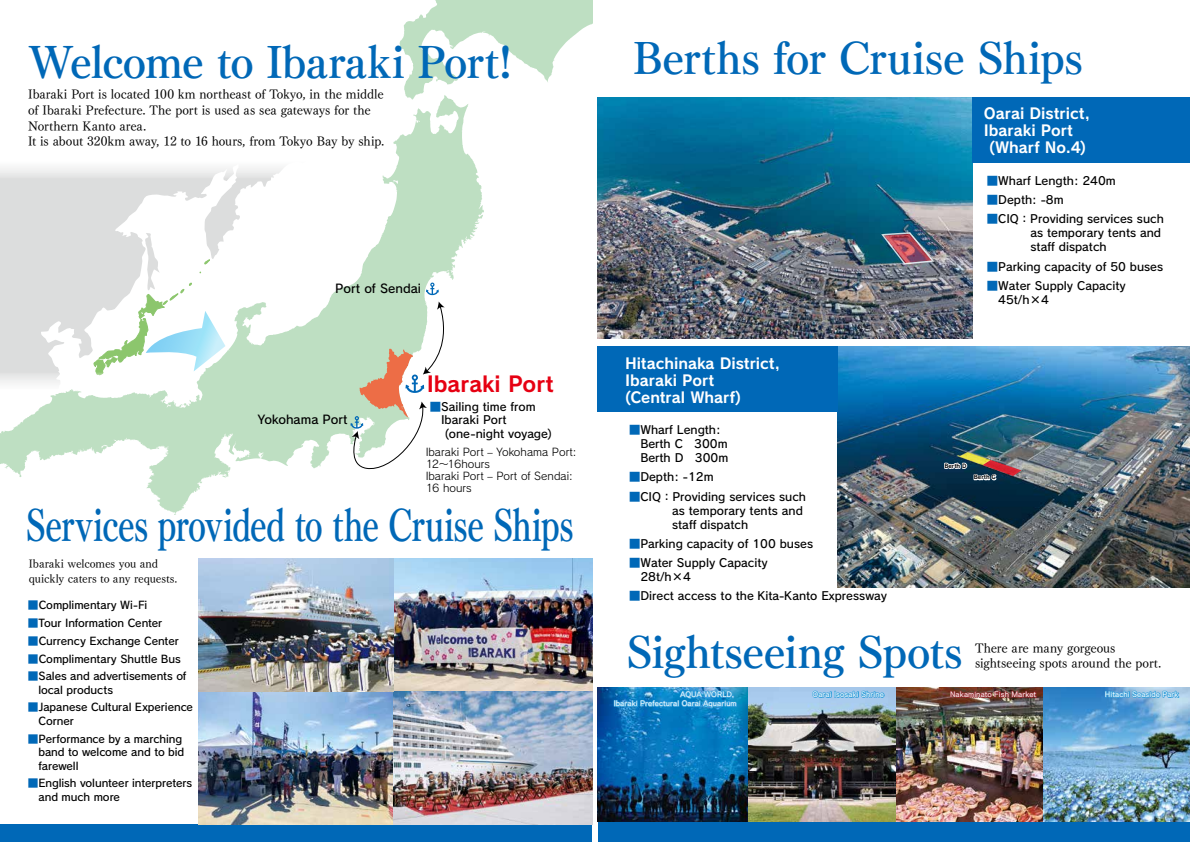
<style>
.page{position:relative;width:1190px;height:842px;background:#fff}
.page>*{position:absolute;margin:0;border:0;box-sizing:border-box;transform-origin:0 0}
.t1{font:42.5px "Tsuku Min Pro B";letter-spacing:-.025em;color:#0068b7}
.t2{font:42.5px "Tsuku Min Pro B";letter-spacing:-.025em;color:#0068b7;scale:.77 1}
.t3{font:21.3px "Rodin Pro B";color:#e60012}
.t4{font:14.9px/17px "Rodin Pro B";color:#fff}
.t5{font:12.8px/15.6px "Tsuku Min Pro M";letter-spacing:-.01em;color:#000}
.t6{font:12px "Rodin Pro DB";color:#000}
.t7{font:11.3px/14.2px "Rodin Pro DB";color:#000}
.t8{font:11.3px/14.9px "Tsuku Min Pro M";letter-spacing:-.01em;color:#000}
.t9{font:10.6px/13.5px "Rodin Pro DB";letter-spacing:-.005em;color:#000}
.t10{font:10.6px/12px "Rodin Pro M";letter-spacing:.005em;color:#000}
.t11{font:7.8px/9.2px "Cezanne Pro M";letter-spacing:.01em;color:#fff}
.t12{font:5.7px "Rodin Pro B";color:#000}
.s1{color:#0068b7}
</style>
<div class="page">
<div style="left:0;top:825px;width:592px;height:17px;background:#0068b7"></div>
<img style="left:198px;top:558px;width:394px;height:267px">
<svg style="left:172px;top:100px;width:312px;height:415px"></svg>
<svg style="left:0;top:100px;width:353px;height:412px"></svg>
<svg style="left:84px;top:396px;width:4px;height:4px"></svg>
<svg style="left:52px;top:403px;width:9px;height:16px"></svg>
<svg style="left:2px;top:427px;width:10px;height:9px"></svg>
<svg style="left:94px;top:233px;width:132px;height:143px"></svg>
<svg style="left:426px;top:283px;width:13px;height:12px"></svg>
<svg style="left:350px;top:302px;width:100px;height:171px"></svg>
<div style="left:598px;top:821px;width:592px;height:21px;background:#0068b7"></div>
<img style="left:598px;top:97px;width:374px;height:241px">
<img style="left:881px;top:232px;width:53px;height:33px">
<img style="left:838px;top:347px;width:352px;height:241px">
<img style="left:598px;top:687px;width:592px;height:134px">
<div style="left:972px;top:97px;width:218px;height:65px;background:#0068b7"></div>
<div style="left:598px;top:347px;width:240px;height:65px;background:#0068b7"></div>
<svg style="left:943px;top:452px;width:78px;height:30px;background:#5c6064"></svg>
<svg style="left:949px;top:689px;width:89px;height:11px"></svg>
<svg style="left:811px;top:690px;width:74px;height:9px"></svg>
<svg style="left:1104px;top:690px;width:78px;height:9px"></svg>
<svg style="left:614px;top:688px;width:124px;height:21px;background:#2590cd"></svg>
<svg style="left:399px;top:0;width:203px;height:100px"></svg>
<h1 class="t1" style="left:28px;top:29px;width:486px">Welcome to Ibaraki Port!</h1>
<p class="t5" style="left:28px;top:85px;width:358px">Ibaraki Port is located 100 km northeast of Tokyo in, the middle of Ibaraki Prefecture. The port is used as sea gateways for the Northern Kanto area.<br>It is about 320km away, 12 to 16 hours, from Tokyo Bay by ship.</p>
<p class="t6" style="left:335px;top:280px;width:87px">Port of Sendai</p>
<p class="t6" style="left:258px;top:411px;width:91px">Yokohama Port</p>
<h2 class="t3" style="left:427px;top:370px;width:128px">Ibaraki Port</h2>
<p class="t7" style="left:430px;top:399px;width:124px;line-height:13.5px"><span class="s1">■</span>Sailing time from　Ibaraki Port<br>　 (one-night voyage(</p>
<p class="t10" style="left:426px;top:446px;width:153px">Ibaraki Port ‒ Yokohama Port:<br>12～16hours<br>Ibaraki Port ‒ Port of Sendai:<br>16 hours</p>
<h1 class="t2" style="left:26px;top:492px;width:713px">Services provided to the Cruise Ships</h1>
<p class="t8" style="left:29px;top:555px;width:150px">Ibaraki welcomes you and quickly caters to any requests.</p>
<p class="t9" style="left:28px;top:598px;width:121px"><span class="s1">■</span>Complimentary Wi-Fi</p>
<p class="t9" style="left:28px;top:616px;width:136px"><span class="s1">■</span>Tour Information Center</p>
<p class="t9" style="left:28px;top:634px;width:152px"><span class="s1">■</span>Currency Exchange Center</p>
<p class="t9" style="left:28px;top:651px;width:154px"><span class="s1">■</span>Complimentary Shuttle Bus</p>
<p class="t9" style="left:28px;top:669px;width:160px"><span class="s1">■</span>Sales and advertisements of　local products</p>
<p class="t9" style="left:28px;top:700px;width:167px"><span class="s1">■</span>Japanese Cultural Experience　Corner</p>
<p class="t9" style="left:28px;top:731px;width:158px"><span class="s1">■</span>Performance by a marching　band to welcome and to bid　farewell</p>
<p class="t9" style="left:28px;top:776px;width:166px"><span class="s1">■</span>English volunteer interpreters　and much more</p>
<h1 class="t1" style="left:633px;top:25px;width:452px">Berths for Cruise Ships</h1>
<h3 class="t4" style="left:984px;top:104px;width:107px">Oarai District,</h3>
<h3 class="t4" style="left:984px;top:121px;width:91px">Ibaraki Port</h3>
<h3 class="t4" style="left:989px;top:138px;width:99px">(Wharf No.4(</h3>
<p class="t7" style="left:987px;top:173px;width:130px"><span class="s1">■</span>Wharf Length: 240m</p>
<p class="t7" style="left:987px;top:192px;width:78px"><span class="s1">■</span>Depth: -8m</p>
<p class="t7" style="left:1030px;top:211px;width:135px;text-indent:-43px"><span class="s1">■</span>CIQ：Providing services such as temporary tents and staff dispatch</p>
<p class="t7" style="left:987px;top:259px;width:178px"><span class="s1">■</span>Parking capacity of 50 buses</p>
<p class="t7" style="left:987px;top:278px;width:140px"><span class="s1">■</span>Water Supply Capacity　 4 5 h/t × 4</p>
<h3 class="t4" style="left:625px;top:354px;width:156px">Hitachinaka District,<br>Ibaraki Port<br>(Central Wharf(</h3>
<p class="t7" style="left:629px;top:422px;width:101px"><span class="s1">■</span>Wharf Length:　Berth C　300m　Berth D　300m</p>
<p class="t7" style="left:629px;top:470px;width:86px"><span class="s1">■</span>Depth: -12m</p>
<p class="t7" style="left:629px;top:489px;width:179px"><span class="s1">■</span>CIQ：Providing services such　　 　as temporary tents and　　 　staff dispatch</p>
<p class="t7" style="left:629px;top:536px;width:186px"><span class="s1">■</span>Parking capacity of 100 buses</p>
<p class="t7" style="left:629px;top:555px;width:140px"><span class="s1">■</span>Water Supply Capacity　 2 8 h/t × 4</p>
<p class="t7" style="left:629px;top:589px;width:260px"><span class="s1">■</span>Direct access to the Kita-Kanto Expressway</p>
<p class="t12" style="left:944px;top:462px;width:24px">Berth D</p>
<p class="t12" style="left:974px;top:473px;width:23px">Berth C</p>
<h1 class="t1" style="left:627px;top:618px;width:338px">Sightseeing Spots</h1>
<p class="t11" style="left:950px;top:689px;width:88px">Nakaminato Fish Market</p>
<p class="t5" style="left:975px;top:639px;width:188px;line-height:14.9px">There are many gorgeous sightseeing spots around the port.</p>
<p class="t11" style="left:1105px;top:689px;width:75px">Hitachi Seaside Park</p>
<p class="t11" style="left:614px;top:689px;width:125px;text-indent:67px">AQUA WORLD,<br>Ibaraki Prefectural Oarai Aquarium</p>
<p class="t11" style="left:812px;top:689px;width:73px">Oarai Isosaki Shrine</p>
</div>
